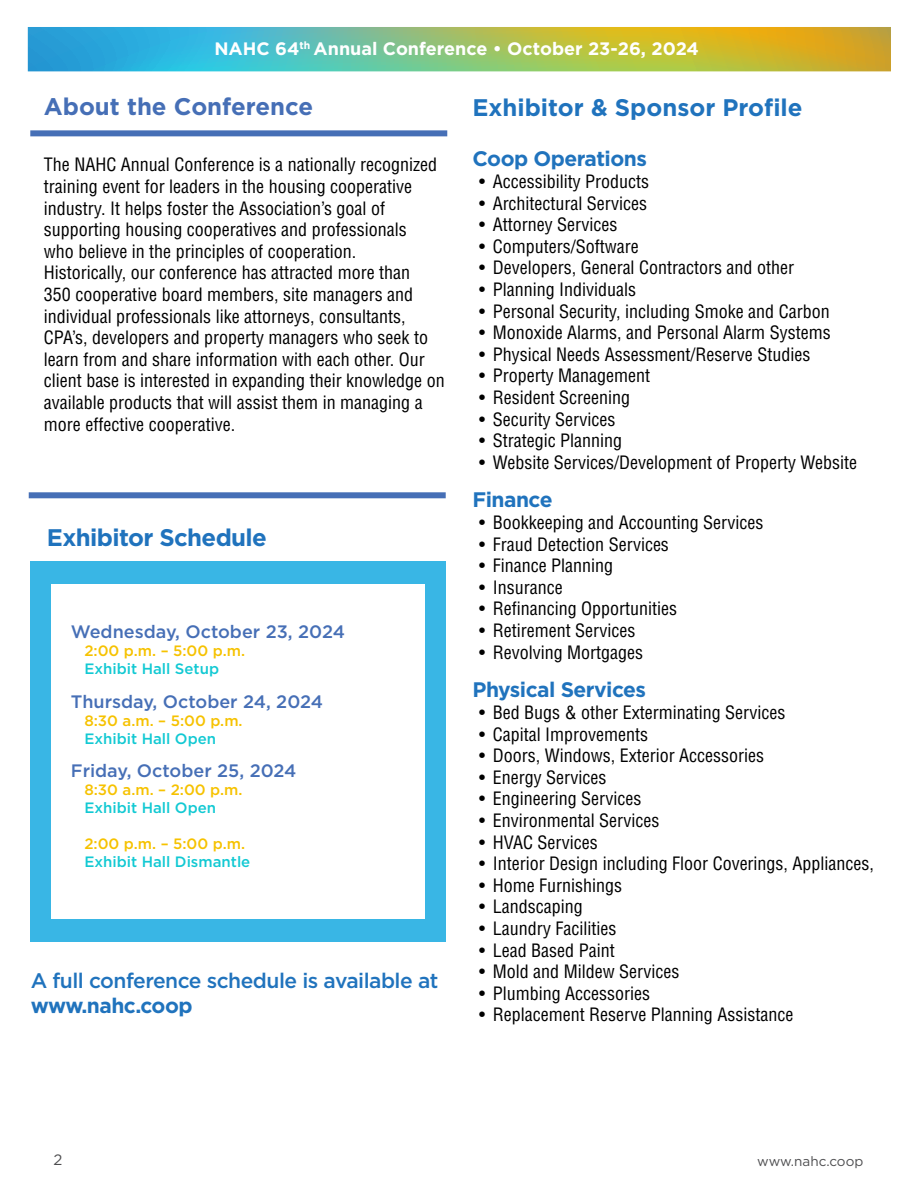
<style>
.page{position:relative;width:918px;height:1188px;background:#fff}
.page>*{position:absolute;margin:0;border:0;box-sizing:border-box;transform-origin:0 0}
.t1{font:700 24px "Gotham HTF";color:#2073bd}
.t2{font:700 24px "Gotham HTF";color:#466fb6}
.t3{font:700 24px "Gotham HTF";letter-spacing:-.025em;color:#2073bd}
.t4{font:700 21px "Gotham HTF";letter-spacing:-.025em;color:#2073bd}
.t5{font:500 21px "Gotham HTF";letter-spacing:-.025em;color:#2073bd}
.t6{font:condensed 18px/21.6px "Helvetica";color:#000}
.t7{font:500 18px "Gotham HTF";color:#466fb6}
.t8{font:700 18px "Gotham HTF";color:#fff}
.t9{font:500 15px "Gotham HTF";color:#f6c200}
.t10{font:500 15px "Gotham HTF";color:#12c9d3}
.t11{font:15px "Gotham HTF";color:#4d4d4f}
.t12{font:13.5px "Gotham HTF";color:#4d4d4f}
</style>
<div class="page">
<svg style="left:28px;top:27px;width:863px;height:44px;background:#87b87c"></svg>
<div style="left:30px;top:561px;width:416px;height:380px;background:#39b6e5"></div>
<div style="left:51px;top:584px;width:373px;height:334px;background:#fff"></div>
<div style="left:30px;top:130px;width:417px;height:6px;background:#466fb6"></div>
<div style="left:29px;top:492px;width:417px;height:6px;background:#466fb6"></div>
<p class="t8" style="left:214px;top:38px;width:486px">NAHC 64<sup>th</sup> Annual Conference • October 23-26, 2024</p>
<h1 class="t2" style="left:44px;top:92px;width:271px">About the Conference</h1>
<h1 class="t1" style="left:472px;top:94px;width:332px">Exhibitor &amp; Sponsor Profile</h1>
<p class="t4" style="left:472px;top:147px;width:176px">Coop Operations</p>
<p class="t6" style="left:479px;top:171px;width:171px">• Accessibility Products</p>
<p class="t6" style="left:479px;top:192px;width:169px">• Architectural Services</p>
<p class="t6" style="left:479px;top:214px;width:140px">• Attorney Services</p>
<p class="t6" style="left:479px;top:235px;width:161px">• Computers/Software</p>
<p class="t6" style="left:479px;top:257px;width:316px">• Developers, General Contractors and other</p>
<p class="t6" style="left:479px;top:279px;width:158px">• Planning Individuals</p>
<p class="t6" style="left:479px;top:300px;width:352px">• Personal Security, including Smoke and Carbon</p>
<p class="t6" style="left:479px;top:322px;width:353px">• Monoxide Alarms, and Personal Alarm Systems</p>
<p class="t6" style="left:479px;top:343px;width:333px">• Physical Needs Assessment/Reserve Studies</p>
<p class="t6" style="left:479px;top:365px;width:172px">• Property Management</p>
<p class="t6" style="left:479px;top:387px;width:152px">• Resident Screening</p>
<p class="t6" style="left:479px;top:408px;width:138px">• Security Services</p>
<p class="t6" style="left:479px;top:430px;width:144px">• Strategic Planning</p>
<p class="t6" style="left:479px;top:451px;width:380px">• Website Services/Development of Property Website</p>
<p class="t4" style="left:472px;top:488px;width:82px">Finance</p>
<p class="t6" style="left:479px;top:512px;width:286px">• Bookkeeping and Accounting Services</p>
<p class="t6" style="left:479px;top:533px;width:191px">• Fraud Detection Services</p>
<p class="t6" style="left:479px;top:555px;width:135px">• Finance Planning</p>
<p class="t6" style="left:479px;top:576px;width:85px">• Insurance</p>
<p class="t6" style="left:479px;top:598px;width:199px">• Refinancing Opportunities</p>
<p class="t6" style="left:479px;top:620px;width:158px">• Retirement Services</p>
<p class="t6" style="left:479px;top:641px;width:165px">• Revolving Mortgages</p>
<p class="t4" style="left:472px;top:678px;width:175px">Physical Services</p>
<p class="t6" style="left:479px;top:702px;width:308px">• Bed Bugs &amp; other Exterminating Services</p>
<p class="t6" style="left:479px;top:723px;width:170px">• Capital Improvements</p>
<p class="t6" style="left:479px;top:745px;width:286px">• Doors, Windows, Exterior Accessories</p>
<p class="t6" style="left:479px;top:766px;width:129px">• Energy Services</p>
<p class="t6" style="left:479px;top:788px;width:164px">• Engineering Services</p>
<p class="t6" style="left:479px;top:810px;width:182px">• Environmental Services</p>
<p class="t6" style="left:479px;top:831px;width:120px">• HVAC Services</p>
<p class="t6" style="left:479px;top:853px;width:396px">• Interior Design including Floor Coverings, Appliances,</p>
<p class="t6" style="left:479px;top:874px;width:144px">• Home Furnishings</p>
<p class="t6" style="left:479px;top:896px;width:105px">• Landscaping</p>
<p class="t6" style="left:479px;top:918px;width:139px">• Laundry Facilities</p>
<p class="t6" style="left:479px;top:939px;width:137px">• Lead Based Paint</p>
<p class="t6" style="left:479px;top:961px;width:202px">• Mold and Mildew Services</p>
<p class="t6" style="left:479px;top:982px;width:172px">• Plumbing Accessories</p>
<p class="t6" style="left:479px;top:1004px;width:316px">• Replacement Reserve Planning Assistance</p>
<p class="t6" style="left:44px;top:154px;width:402px">The NAHC Annual Conference is a nationally recognized training event for leaders in the housing cooperative industry. It helps foster the Association’s goal of supporting housing cooperatives and professionals<br>who believe in the principles of cooperation.<br>Historically, our conference has attracted more than<br>350 cooperative board members, site managers and individual professionals like attorneys, consultants, CPA’s, developers and property managers who seek to learn from and share information with each other. Our client base is interested in expanding their knowledge on available products that will assist them in managing a more effective cooperative.</p>
<h1 class="t3" style="left:47px;top:524px;width:222px">Exhibitor Schedule</h1>
<p class="t7" style="left:71px;top:622px;width:276px">Wednesday, October 23, 2024</p>
<p class="t9" style="left:84px;top:642px;width:162px">2:00 p.m. – 5:00 p.m.</p>
<p class="t10" style="left:84px;top:660px;width:136px">Exhibit Hall Setup</p>
<p class="t7" style="left:71px;top:691px;width:254px">Thursday, October 24, 2024</p>
<p class="t9" style="left:84px;top:712px;width:160px">8:30 a.m. – 5:00 p.m.</p>
<p class="t10" style="left:84px;top:730px;width:133px">Exhibit Hall Open</p>
<p class="t7" style="left:71px;top:761px;width:227px">Friday, October 25, 2024</p>
<p class="t9" style="left:84px;top:782px;width:160px">8:30 a.m. – 2:00 p.m.</p>
<p class="t10" style="left:84px;top:800px;width:133px">Exhibit Hall Open</p>
<p class="t9" style="left:84px;top:836px;width:162px">2:00 p.m. – 5:00 p.m.</p>
<p class="t10" style="left:84px;top:854px;width:167px">Exhibit Hall Dismantle</p>
<p class="t5" style="left:31px;top:969px;width:409px">A full conference schedule is available at</p>
<p class="t4" style="left:31px;top:994px;width:163px">www.nahc.coop</p>
<p class="t11" style="left:53px;top:1152px;width:10px">2</p>
<p class="t12" style="left:757px;top:1154px;width:108px">www.nahc.coop</p>
</div>
